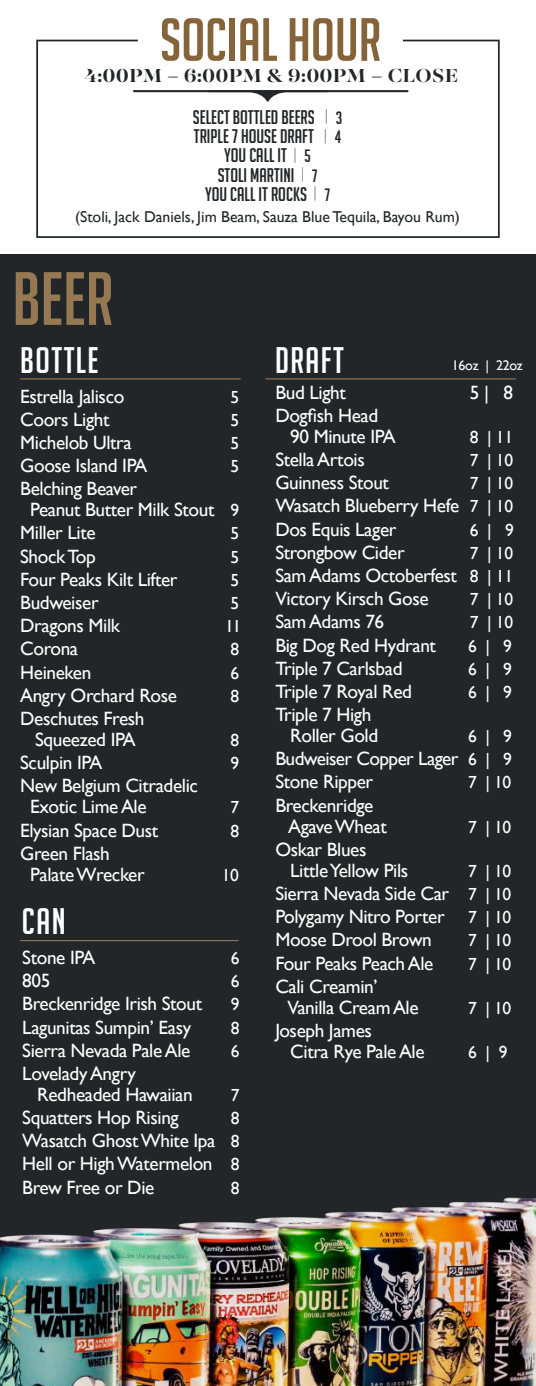
<style>
.page{position:relative;width:536px;height:1386px;background:#fff}
.page>*{position:absolute;margin:0;border:0;box-sizing:border-box;transform-origin:0 0}
.t1{font:73.5px "Big Noodle Titling";color:#967853}
.t2{font:59.5px "Big Noodle Titling";color:#85643a}
.t3{font:36.05px "Big Noodle Titling";letter-spacing:.04em;color:#fff}
.t4{font:700 21px "Majesti Banner";letter-spacing:.01em;color:#222628}
.t5{font:19.25px/21px "Gill Sans";letter-spacing:-.02em;color:#fff}
.t6{font:19.25px/19.2px "Big Noodle Titling";color:#222628;text-align:center}
.t7{font:17.5px "Gill Sans";letter-spacing:-.02em;color:#fff}
.t8{font:15.75px "Gill Sans";color:#222628}
.t9{font:14px "Gill Sans";letter-spacing:-.02em;color:#fff}
.s1{font-size:17.5px}
</style>
<div class="page">
<svg style="left:36px;top:39px;width:464px;height:199px"></svg>
<div style="left:0;top:254px;width:535px;height:1132px;background:#222628"></div>
<hr style="left:134px;top:90px;width:273px;height:2px;background:#222628">
<svg style="left:207px;top:90px;width:121px;height:12px"></svg>
<hr style="left:20px;top:378px;width:220px;height:1px;background:#9e815e">
<hr style="left:20px;top:940px;width:218px;height:1px;background:#9e815e">
<img style="left:0;top:1197px;width:535px;height:189px">
<hr style="left:265px;top:378px;width:250px;height:1px;background:#9e815e">
<h2 class="t2" style="left:160px;top:8px;width:223px">SOCIAL HOUR</h2>
<p class="t4" style="left:85px;top:62px;width:375px">4:00PM – 6:00PM &amp; 9:00PM – CLOSE</p>
<p class="t6" style="left:193px;top:107px;width:151px">SELECT BOTTLED BEERS <sup>|</sup> <span class="s1">3<br></span>TRIPLE 7 HOUSE DRAFT <sup>|</sup> <span class="s1">4<br></span>YOU CALL IT <sup>|</sup> <span class="s1">5<br></span>STOLI MARTINI <sup>|</sup> <span class="s1">7<br></span>YOU CALL IT ROCKS <sup>|</sup> <span class="s1">7</span></p>
<p class="t8" style="left:75px;top:207px;width:386px">(Stoli, Jack Daniels, Jim Beam, Sauza Blue Tequila, Bayou Rum)</p>
<h1 class="t1" style="left:12px;top:259px;width:102px">BEER</h1>
<h3 class="t3" style="left:20px;top:341px;width:80px">BOTTLE</h3>
<p class="t5" style="left:20px;top:385px;width:106px">Estrella Jalisco</p>
<p class="t7" style="left:230px;top:386px;width:10px">5</p>
<p class="t5" style="left:20px;top:409px;width:91px">Coors Light</p>
<p class="t7" style="left:230px;top:409px;width:10px">5</p>
<p class="t5" style="left:20px;top:432px;width:113px">Michelob Ultra</p>
<p class="t7" style="left:230px;top:433px;width:10px">5</p>
<p class="t5" style="left:20px;top:455px;width:129px">Goose Island IPA</p>
<p class="t7" style="left:230px;top:456px;width:10px">5</p>
<p class="t5" style="left:30px;top:478px;width:210px;text-indent:-10px">Belching Beaver<br>Peanut Butter Milk Stout <span class="s1">9</span></p>
<p class="t5" style="left:20px;top:522px;width:77px">Miller Lite</p>
<p class="t7" style="left:230px;top:523px;width:10px">5</p>
<p class="t5" style="left:20px;top:545px;width:77px">Shock Top</p>
<p class="t7" style="left:230px;top:546px;width:10px">5</p>
<p class="t5" style="left:20px;top:569px;width:159px">Four Peaks Kilt Lifter</p>
<p class="t7" style="left:230px;top:570px;width:10px">5</p>
<p class="t5" style="left:20px;top:592px;width:80px">Budweiser</p>
<p class="t7" style="left:230px;top:593px;width:10px">5</p>
<p class="t5" style="left:20px;top:615px;width:101px">Dragons Milk</p>
<p class="t7" style="left:225px;top:616px;width:17px">11</p>
<p class="t5" style="left:20px;top:638px;width:59px">Corona</p>
<p class="t7" style="left:230px;top:639px;width:10px">8</p>
<p class="t5" style="left:20px;top:661px;width:73px">Heineken</p>
<p class="t7" style="left:230px;top:662px;width:10px">6</p>
<p class="t5" style="left:20px;top:685px;width:158px">Angry Orchard Rose</p>
<p class="t7" style="left:230px;top:686px;width:10px">8</p>
<p class="t5" style="left:20px;top:708px;width:126px;text-align:center">Deschutes Fresh<br>Squeezed IPA</p>
<p class="t7" style="left:230px;top:730px;width:10px">8</p>
<p class="t5" style="left:20px;top:752px;width:83px">Sculpin IPA</p>
<p class="t7" style="left:230px;top:753px;width:10px">9</p>
<p class="t5" style="left:30px;top:775px;width:169px;text-indent:-10px">New Belgium Citradelic<br>Exotic Lime Ale</p>
<p class="t7" style="left:230px;top:797px;width:10px">7</p>
<p class="t5" style="left:20px;top:819px;width:139px">Elysian Space Dust</p>
<p class="t7" style="left:230px;top:820px;width:10px">8</p>
<p class="t5" style="left:30px;top:843px;width:116px;text-indent:-10px">Green Flash<br>Palate Wrecker</p>
<p class="t7" style="left:221px;top:864px;width:19px">10</p>
<h3 class="t3" style="left:22px;top:902px;width:45px">CAN</h3>
<p class="t5" style="left:22px;top:947px;width:74px">Stone IPA</p>
<p class="t7" style="left:231px;top:948px;width:10px">6</p>
<p class="t5" style="left:22px;top:970px;width:30px">805</p>
<p class="t7" style="left:231px;top:971px;width:10px">6</p>
<p class="t5" style="left:22px;top:993px;width:181px">Breckenridge Irish Stout</p>
<p class="t7" style="left:231px;top:994px;width:10px">9</p>
<p class="t5" style="left:22px;top:1016px;width:170px">Lagunitas Sumpin’ Easy</p>
<p class="t7" style="left:231px;top:1017px;width:10px">8</p>
<p class="t5" style="left:22px;top:1040px;width:169px">Sierra Nevada Pale Ale</p>
<p class="t7" style="left:231px;top:1040px;width:10px">6</p>
<p class="t5" style="left:37px;top:1063px;width:157px;text-indent:-15px">Lovelady Angry<br>Redheaded Hawaiian</p>
<p class="t7" style="left:231px;top:1085px;width:10px">7</p>
<p class="t5" style="left:22px;top:1107px;width:158px">Squatters Hop Rising</p>
<p class="t7" style="left:231px;top:1108px;width:10px">8</p>
<p class="t5" style="left:22px;top:1129px;width:218px;line-height:23.1px;text-align:justify">Wasatch Ghost White Ipa <span class="s1">8<br></span>Hell or High Watermelon <span class="s1">8<br></span>Brew Free or Die</p>
<p class="t7" style="left:231px;top:1177px;width:10px">8</p>
<h3 class="t3" style="left:275px;top:341px;width:70px">DRAFT</h3>
<p class="t9" style="left:451px;top:357px;width:72px">16oz | 22oz</p>
<p class="t5" style="left:275px;top:381px;width:72px">Bud Light</p>
<p class="t5" style="left:469px;top:381px;width:45px">5 | 8</p>
<p class="t5" style="left:290px;top:405px;width:107px;text-indent:-15px">Dogfish Head<br>90 Minute IPA</p>
<p class="t7" style="left:469px;top:427px;width:45px">8 | 11</p>
<p class="t5" style="left:275px;top:449px;width:91px">Stella Artois</p>
<p class="t7" style="left:469px;top:450px;width:45px">7 | 10</p>
<p class="t5" style="left:275px;top:472px;width:115px">Guinness Stout</p>
<p class="t7" style="left:469px;top:473px;width:45px">7 | 10</p>
<p class="t5" style="left:275px;top:494px;width:239px;line-height:23.1px">Wasatch Blueberry Hefe <span class="s1">7 | 10<br></span>Dos Equis Lager</p>
<p class="t7" style="left:469px;top:519px;width:45px">6 | 9</p>
<p class="t5" style="left:275px;top:542px;width:131px">Strongbow Cider</p>
<p class="t7" style="left:469px;top:543px;width:45px">7 | 10</p>
<p class="t5" style="left:275px;top:564px;width:239px;line-height:23.1px">Sam Adams Octoberfest <span class="s1">8 | 11<br></span>Victory Kirsch Gose</p>
<p class="t7" style="left:469px;top:589px;width:45px">7 | 10</p>
<p class="t5" style="left:275px;top:611px;width:110px">Sam Adams 76</p>
<p class="t7" style="left:469px;top:612px;width:45px">7 | 10</p>
<p class="t5" style="left:275px;top:634px;width:162px">Big Dog Red Hydrant</p>
<p class="t7" style="left:468px;top:635px;width:45px">6 | 9</p>
<p class="t5" style="left:275px;top:657px;width:129px">Triple 7 Carlsbad</p>
<p class="t7" style="left:468px;top:658px;width:45px">6 | 9</p>
<p class="t5" style="left:275px;top:681px;width:138px">Triple 7 Royal Red</p>
<p class="t7" style="left:468px;top:682px;width:45px">6 | 9</p>
<p class="t5" style="left:290px;top:704px;width:89px;text-indent:-15px">Triple 7 High<br>Roller Gold</p>
<p class="t7" style="left:468px;top:726px;width:45px">6 | 9</p>
<p class="t5" style="left:275px;top:747px;width:238px;line-height:23.1px">Budweiser Copper Lager <span class="s1">6 | 9<br></span>Stone Ripper</p>
<p class="t7" style="left:468px;top:772px;width:45px">7 | 10</p>
<p class="t5" style="left:288px;top:794px;width:100px;text-indent:-13px">Breckenridge<br>Agave Wheat</p>
<p class="t7" style="left:468px;top:816px;width:45px">7 | 10</p>
<p class="t5" style="left:290px;top:839px;width:119px;text-indent:-15px">Oskar Blues<br>Little Yellow Pils</p>
<p class="t7" style="left:468px;top:861px;width:45px">7 | 10</p>
<p class="t5" style="left:275px;top:882px;width:237px;line-height:23.1px;text-align:justify">Sierra Nevada Side Car <span class="s1">7 | 10<br></span>Polygamy Nitro Porter <span class="s1">7 | 10<br></span>Moose Drool Brown</p>
<p class="t7" style="left:468px;top:930px;width:45px">7 | 10</p>
<p class="t5" style="left:275px;top:952px;width:159px">Four Peaks Peach Ale</p>
<p class="t7" style="left:468px;top:953px;width:45px">7 | 10</p>
<p class="t5" style="left:287px;top:976px;width:133px;text-indent:-12px">Cali Creamin’<br>Vanilla Cream Ale</p>
<p class="t7" style="left:468px;top:998px;width:45px">7 | 10</p>
<p class="t5" style="left:290px;top:1020px;width:136px;text-indent:-15px">Joseph James<br>Citra Rye Pale Ale</p>
<p class="t7" style="left:468px;top:1042px;width:41px">6 | 9</p>
</div>
